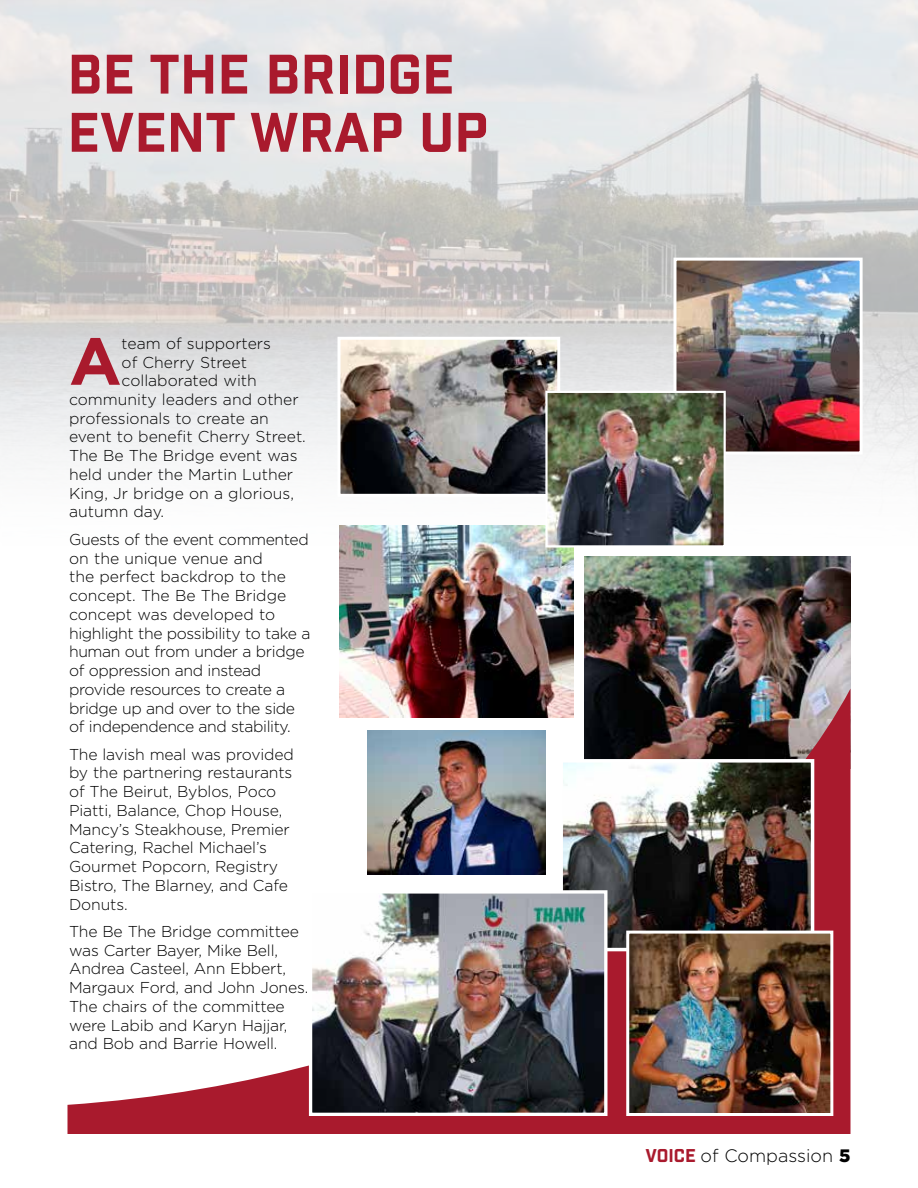
<style>
.page{position:relative;width:918px;height:1188px;background:#fff}
.page>*{position:absolute;margin:0;border:0;box-sizing:border-box;transform-origin:0 0}
.t1{font:700 66.45px "Gotham";color:#a91a2d}
.t2{font:54px/58.2px "Industry Inc Base";color:#a91a2d}
.t3{font:300 18px "Gotham";color:#000}
.t4{font:300 15.75px/18.8px "Gotham";letter-spacing:-.01em;color:#000}
.s1{font-size:15px}
.s2{font-family:"Industry Inc Base";font-weight:400;color:#a91a2d}
.s3{font-weight:900}
</style>
<div class="page">
<img style="left:0;top:0;width:918px;height:572px">
<img style="left:585px;top:556px;width:265px;height:133px">
<img style="left:339px;top:525px;width:235px;height:164px">
<svg style="left:67px;top:689px;width:783px;height:445px"></svg>
<img style="left:678px;top:262px;width:181px;height:188px">
<div style="left:674px;top:258px;width:189px;height:196px;border:3px solid #fff"></div>
<img style="left:342px;top:341px;width:214px;height:152px">
<div style="left:338px;top:337px;width:222px;height:160px;border:3px solid #fff"></div>
<img style="left:368px;top:730px;width:177px;height:144px">
<img style="left:548px;top:394px;width:175px;height:150px">
<div style="left:545px;top:391px;width:181px;height:156px;border:2px solid #fff"></div>
<img style="left:564px;top:764px;width:245px;height:182px">
<div style="left:559px;top:759px;width:255px;height:192px;border:4px solid #fff"></div>
<img style="left:313px;top:894px;width:291px;height:218px">
<div style="left:309px;top:890px;width:299px;height:226px;border:3px solid #fff"></div>
<img style="left:630px;top:935px;width:199px;height:177px">
<div style="left:626px;top:931px;width:207px;height:185px;border:3px solid #fff"></div>
<h2 class="t2" style="left:68px;top:48px;width:422px">BE THE BRIDGE<br>EVENT WRAP UP</h2>
<h1 class="t1" style="left:69px;top:317px;width:54px">A</h1>
<p class="t4" style="left:122px;top:333px;width:151px"><span class="s1">t</span>eam of supporters</p>
<p class="t4" style="left:122px;top:352px;width:127px">of Cherry Street</p>
<p class="t4" style="left:122px;top:371px;width:137px">collaborated with</p>
<p class="t4" style="left:69px;top:390px;width:231px">community leaders and other</p>
<p class="t4" style="left:69px;top:408px;width:201px">professionals to create an</p>
<p class="t4" style="left:69px;top:427px;width:238px">event to benefit Cherry Street.</p>
<p class="t4" style="left:69px;top:446px;width:230px">The Be The Bridge event was</p>
<p class="t4" style="left:69px;top:465px;width:226px">held under the Martin Luther</p>
<p class="t4" style="left:69px;top:483px;width:226px">King, Jr bridge on a glorious,</p>
<p class="t4" style="left:69px;top:502px;width:97px">autumn day.</p>
<p class="t4" style="left:69px;top:529px;width:243px">Guests of the event commented on the unique venue and<br>the perfect backdrop to the concept. The Be The Bridge concept was developed to highlight the possibility to take a human out from under a bridge of oppression and instead provide resources to create a bridge up and over to the side of independence and stability.</p>
<p class="t4" style="left:69px;top:744px;width:226px">The lavish meal was provided by the partnering restaurants of The Beirut, Byblos, Poco<br>Piatti, Balance, Chop House,<br>Mancy’s Steakhouse, Premier<br>Catering, Rachel Michael’s<br>Gourmet Popcorn, Registry<br>Bistro, The Blarney, and Cafe<br>Donuts.</p>
<p class="t4" style="left:69px;top:922px;width:241px">The Be The Bridge committee was Carter Bayer, Mike Bell,<br>Andrea Casteel, Ann Ebbert,<br>Margaux Ford, and John Jones.<br>The chairs of the committee were Labib and Karyn Hajjar, and Bob and Barrie Howell.</p>
<p class="t3" style="left:646px;top:1145px;width:206px"><span class="s2">VOICE</span> of Compassion <span class="s3">5</span></p>
</div>
